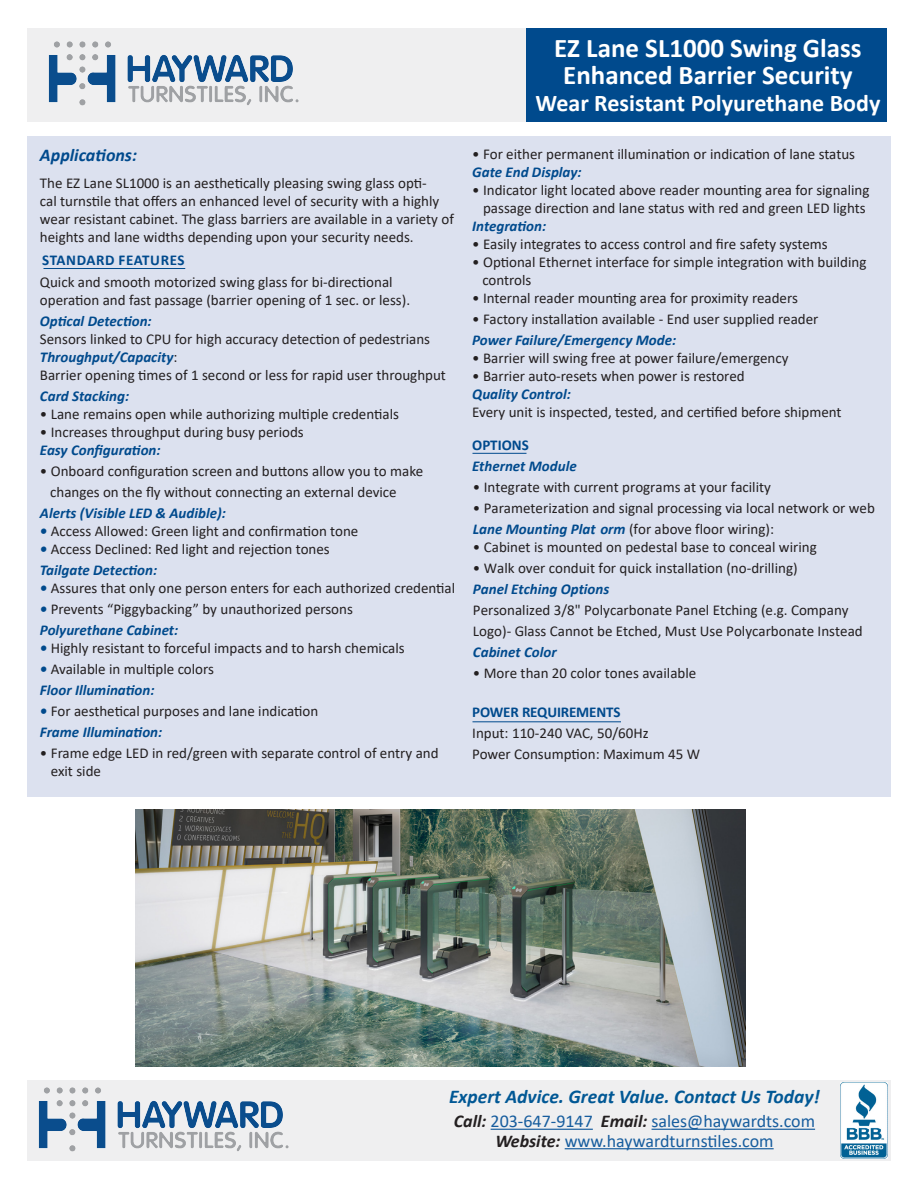
<style>
.page{position:relative;width:918px;height:1188px;background:#fff}
.page>*{position:absolute;margin:0;border:0;box-sizing:border-box;transform-origin:0 0}
.t1{font:700 27px "Calibri";color:#fff}
.t2{font:700 24px "Calibri";color:#fff}
.t3{font:italic 700 19.5px "Calibri";color:#015895}
.t4{font:18px "Calibri";color:#175d9e}
._10_subheads_blue{font:italic 700 18px "Calibri";color:#004a8d}
.t5{font:15px/18px "Calibri";color:#231f20}
.t6{font:italic 700 15px "Calibri";color:#004a8d}
.t7{font:700 15px "Calibri";color:#004a8d}
.t8{font:700 15px "Calibri";letter-spacing:.04em;color:#004a8d}
.s1{font-weight:700;font-style:italic;color:#004a8d}
.s2{font-weight:700;font-style:italic;color:#231f20}
</style>
<div class="page">
<div style="left:27px;top:28px;width:615px;height:94px;background:#efeff0"></div>
<div style="left:27px;top:1080px;width:864px;height:81px;background:#efeff0"></div>
<div style="left:27px;top:136px;width:863px;height:660px;background:#dce1ef"></div>
<hr style="left:44px;top:268px;width:141px;height:1px;background:#004a8d">
<img style="left:841px;top:1082px;width:46px;height:77px">
<div style="left:526px;top:28px;width:361px;height:94px;background:#004a8d"></div>
<hr style="left:472px;top:453px;width:54px;height:1px;background:#004a8d">
<hr style="left:472px;top:721px;width:149px;height:1px;background:#004a8d">
<img style="left:48px;top:41px;width:251px;height:65px">
<hr style="left:491px;top:1129px;width:102px;height:1px;background:#175d9e">
<hr style="left:652px;top:1129px;width:163px;height:1px;background:#175d9e">
<hr style="left:565px;top:1148px;width:209px;height:1px;background:#175d9e">
<img style="left:38px;top:1087px;width:251px;height:65px">
<img style="left:135px;top:810px;width:610px;height:256px">
<p class="_10_subheads_blue" style="left:40px;top:142px;width:99px">Applications:</p>
<p class="t5" style="left:40px;top:174px;width:416px">The EZ Lane SL1000 is an aesthetically pleasing swing glass opti-<br>cal turnstile that offers an enhanced level of security with a highly wear resistant cabinet. The glass barriers are available in a variety of heights and lane widths depending upon your security needs.</p>
<p class="t8" style="left:42px;top:249px;width:144px">STANDARD FEATURES</p>
<p class="t5" style="left:40px;top:273px;width:372px">Quick and smooth motorized swing glass for bi-directional operation and fast passage (barrier opening of 1 sec. or less).</p>
<p class="t5" style="left:40px;top:312px;width:408px"><span class="s1">Optical Detection:<br></span>Sensors linked to CPU for high accuracy detection of pedestrians <span class="s1">Throughput/Capacity</span>:<br>Barrier opening times of 1 second or less for rapid user throughput</p>
<p class="t6" style="left:40px;top:386px;width:91px">Card Stacking:</p>
<p class="t5" style="left:40px;top:405px;width:361px">• Lane remains open while authorizing multiple credentials</p>
<p class="t5" style="left:40px;top:423px;width:265px">• Increases throughput during busy periods<br><span class="s1">Easy Configuration:</span></p>
<p class="t5" style="left:40px;top:462px;width:385px">• Onboard configuration screen and buttons allow you to make</p>
<p class="t5" style="left:50px;top:483px;width:348px">changes on the fly without connecting an external device</p>
<p class="t6" style="left:40px;top:503px;width:188px">Alerts (Visible LED &amp; Audible):</p>
<p class="t5" style="left:40px;top:522px;width:320px"><span class="s1">•</span> Access Allowed: Green light and confirmation tone</p>
<p class="t5" style="left:40px;top:540px;width:291px"><span class="s1">•</span> Access Declined: Red light and rejection tones</p>
<p class="t6" style="left:40px;top:560px;width:119px">Tailgate Detection:</p>
<p class="t5" style="left:40px;top:579px;width:417px"><span class="s1">•</span> Assures that only one person enters for each authorized credential</p>
<p class="t5" style="left:40px;top:600px;width:315px"><span class="s1">•</span> Prevents “Piggybacking” by unauthorized persons</p>
<p class="t6" style="left:40px;top:620px;width:140px">Polyurethane Cabinet:</p>
<p class="t5" style="left:40px;top:639px;width:366px"><span class="s1">•</span> Highly resistant to forceful impacts and to harsh chemicals</p>
<p class="t5" style="left:40px;top:660px;width:176px"><span class="s1">•</span> Available in multiple colors</p>
<p class="t6" style="left:40px;top:680px;width:116px">Floor Illumination:</p>
<p class="t5" style="left:40px;top:702px;width:280px"><span class="s1">•</span> For aesthetical purposes and lane indication</p>
<p class="t6" style="left:40px;top:722px;width:124px">Frame Illumination:</p>
<p class="t5" style="left:51px;top:744px;width:389px;text-indent:-11px">• Frame edge LED in red/green with separate control of entry and exit side</p>
<p class="t1" style="left:554px;top:29px;width:309px">EZ Lane SL1000 Swing Glass</p>
<p class="t1" style="left:563px;top:56px;width:291px">Enhanced Barrier Security</p>
<p class="t2" style="left:536px;top:86px;width:346px">Wear Resistant Polyurethane Body</p>
<p class="t1" style="left:599px;top:43px;width:282px">EZ Lane SG-3 Swing Glass</p>
<p class="t5" style="left:472px;top:145px;width:384px">• For either permanent illumination or indication of lane status</p>
<p class="t6" style="left:472px;top:161px;width:111px">Gate End Display:</p>
<p class="t5" style="left:472px;top:181px;width:399px;text-align:center">• Indicator light located above reader mounting area for signaling passage direction and lane status with red and green LED lights</p>
<p class="t6" style="left:472px;top:215px;width:76px">Integration:</p>
<p class="t5" style="left:472px;top:235px;width:357px">• Easily integrates to access control and fire safety systems</p>
<p class="t5" style="left:472px;top:253px;width:396px">• Optional Ethernet interface for simple integration with building</p>
<p class="t5" style="left:482px;top:271px;width:51px">controls</p>
<p class="t5" style="left:472px;top:289px;width:327px">• Internal reader mounting area for proximity readers</p>
<p class="t5" style="left:472px;top:310px;width:348px">• Factory installation available - End user supplied reader</p>
<p class="t6" style="left:472px;top:329px;width:206px">Power Failure/Emergency Mode:</p>
<p class="t5" style="left:472px;top:349px;width:318px">• Barrier will swing free at power failure/emergency</p>
<p class="t5" style="left:472px;top:367px;width:274px">• Barrier auto-resets when power is restored</p>
<p class="t5" style="left:472px;top:385px;width:371px"><span class="s1">Quality Control:<br></span>Every unit is inspected, tested, and certified before shipment</p>
<p class="t7" style="left:472px;top:434px;width:58px">OPTIONS</p>
<p class="t6" style="left:472px;top:455px;width:106px">Ethernet Module</p>
<p class="t5" style="left:473px;top:478px;width:300px">• Integrate with current programs at your facility</p>
<p class="t5" style="left:473px;top:497px;width:404px;line-height:21px">• Parameterization and signal processing via local network or web<br><span class="s1">Lane Mounting Plat orm</span> (for above floor wiring):</p>
<p class="t5" style="left:473px;top:538px;width:345px">• Cabinet is mounted on pedestal base to conceal wiring</p>
<p class="t5" style="left:473px;top:557px;width:391px;line-height:21px">• Walk over conduit for quick installation (no-drilling)<br><span class="s1">Panel Etching Options<br></span>Personalized 3/8" Polycarbonate Panel Etching (e.g. Company Logo)- Glass Cannot be Etched, Must Use Polycarbonate Instead <span class="s1">Cabinet Color</span></p>
<p class="t5" style="left:473px;top:664px;width:225px">• More than 20 color tones available</p>
<p class="t7" style="left:472px;top:701px;width:150px">POWER REQUIREMENTS</p>
<p class="t5" style="left:472px;top:724px;width:178px">Input: 110-240 VAC, 50/60Hz</p>
<p class="t5" style="left:472px;top:745px;width:229px">Power Consumption: Maximum 45 W</p>
<p class="t3" style="left:449px;top:1082px;width:372px">Expert Advice. Great Value. Contact Us Today!</p>
<p class="t4" style="left:454px;top:1109px;width:363px"><span class="s2">Call:</span> 203-647-9147 <span class="s2">Email:</span> sales@haywardts.com</p>
<p class="t4" style="left:495px;top:1128px;width:280px"><span class="s2">Website:</span> www.haywardturnstiles.com</p>
</div>
